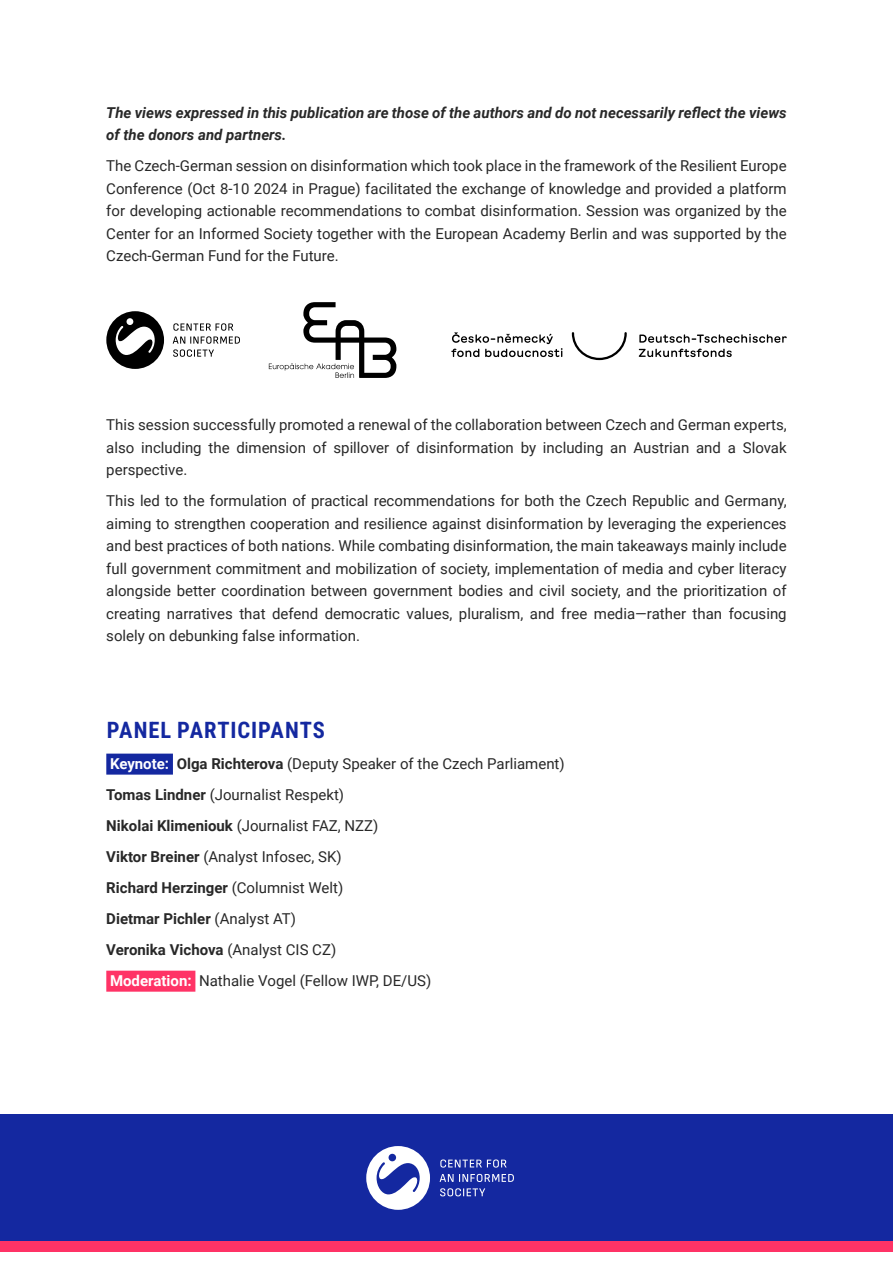
<style>
.page{position:relative;width:893px;height:1263px;background:#fff}
.page>*{position:absolute;margin:0;border:0;box-sizing:border-box;transform-origin:0 0}
.t1{font:22.5px "Roboto Condensed";letter-spacing:.04em;color:#1428a0}
.t2{font:15px/22.5px "Roboto";color:#282828;text-align:justify}
.t3{font:italic 700 15px/22.5px "Roboto";color:#282828}
.s1{font-weight:700;color:#fff}
.s2{font-weight:700}
</style>
<div class="page">
<div style="left:0;top:1114px;width:893px;height:128px;background:#1428a0"></div>
<div style="left:0;top:1242px;width:893px;height:10px;background:#f36"></div>
<svg style="left:366px;top:1146px;width:64px;height:64px"></svg>
<svg style="left:440px;top:1159px;width:67px;height:8px"></svg>
<svg style="left:440px;top:1174px;width:74px;height:8px"></svg>
<svg style="left:440px;top:1188px;width:45px;height:8px"></svg>
<div style="left:106px;top:754px;width:67px;height:21px;background:#1428a0"></div>
<div style="left:106px;top:971px;width:89px;height:21px;background:#f36"></div>
<svg style="left:572px;top:332px;width:55px;height:28px"></svg>
<svg style="left:451px;top:332px;width:112px;height:25px"></svg>
<svg style="left:639px;top:334px;width:148px;height:9px"></svg>
<svg style="left:639px;top:349px;width:93px;height:8px"></svg>
<svg style="left:269px;top:302px;width:127px;height:76px"></svg>
<svg style="left:106px;top:311px;width:58px;height:58px"></svg>
<svg style="left:173px;top:323px;width:67px;height:34px"></svg>
<p class="t3" style="left:106px;top:100px;width:682px">The views expressed in this publication are those of the authors and do not necessarily reflect the views of the donors and partners.</p>
<p class="t2" style="left:106px;top:154px;width:682px">The Czech-German session on disinformation which took place in the framework of the Resilient Europe Conference (Oct 8-10 2024 in Prague) facilitated the exchange of knowledge and provided a platform for developing actionable recommendations to combat disinformation. Session was organized by the Center for an Informed Society together with the European Academy Berlin and was supported by the Czech-German Fund for the Future.</p>
<p class="t2" style="left:106px;top:413px;width:682px">This session successfully promoted a renewal of the collaboration between Czech and German experts, also including the dimension of spillover of disinformation by including an Austrian and a Slovak perspective.</p>
<p class="t2" style="left:106px;top:489px;width:682px">This led to the formulation of practical recommendations for both the Czech Republic and Germany, aiming to strengthen cooperation and resilience against disinformation by leveraging the experiences and best practices of both nations. While combating disinformation, the main takeaways mainly include full government commitment and mobilization of society, implementation of media and cyber literacy alongside better coordination between government bodies and civil society, and the prioritization of creating narratives that defend democratic values, pluralism, and free media—rather than focusing solely on debunking false information.</p>
<h1 class="t1" style="left:107px;top:715px;width:220px">PANEL PARTICIPANTS</h1>
<p class="t2" style="left:106px;top:748px;width:460px;line-height:31px;text-align:left"><span class="s1">Keynote:</span> <span class="s2">Olga Richterova</span> (Deputy Speaker of the Czech Parliament)<br><span class="s2">Tomas Lindner</span> (Journalist Respekt)<br><span class="s2">Nikolai Klimeniouk</span> (Journalist FAZ, NZZ)<br><span class="s2">Viktor Breiner</span> (Analyst Infosec, SK)<br><span class="s2">Richard Herzinger</span> (Columnist Welt)<br><span class="s2">Dietmar Pichler</span> (Analyst AT)<br><span class="s2">Veronika Vichova</span> (Analyst CIS CZ)<br><span class="s1">Moderation:</span> Nathalie Vogel (Fellow IWP, DE/US)</p>
</div>
